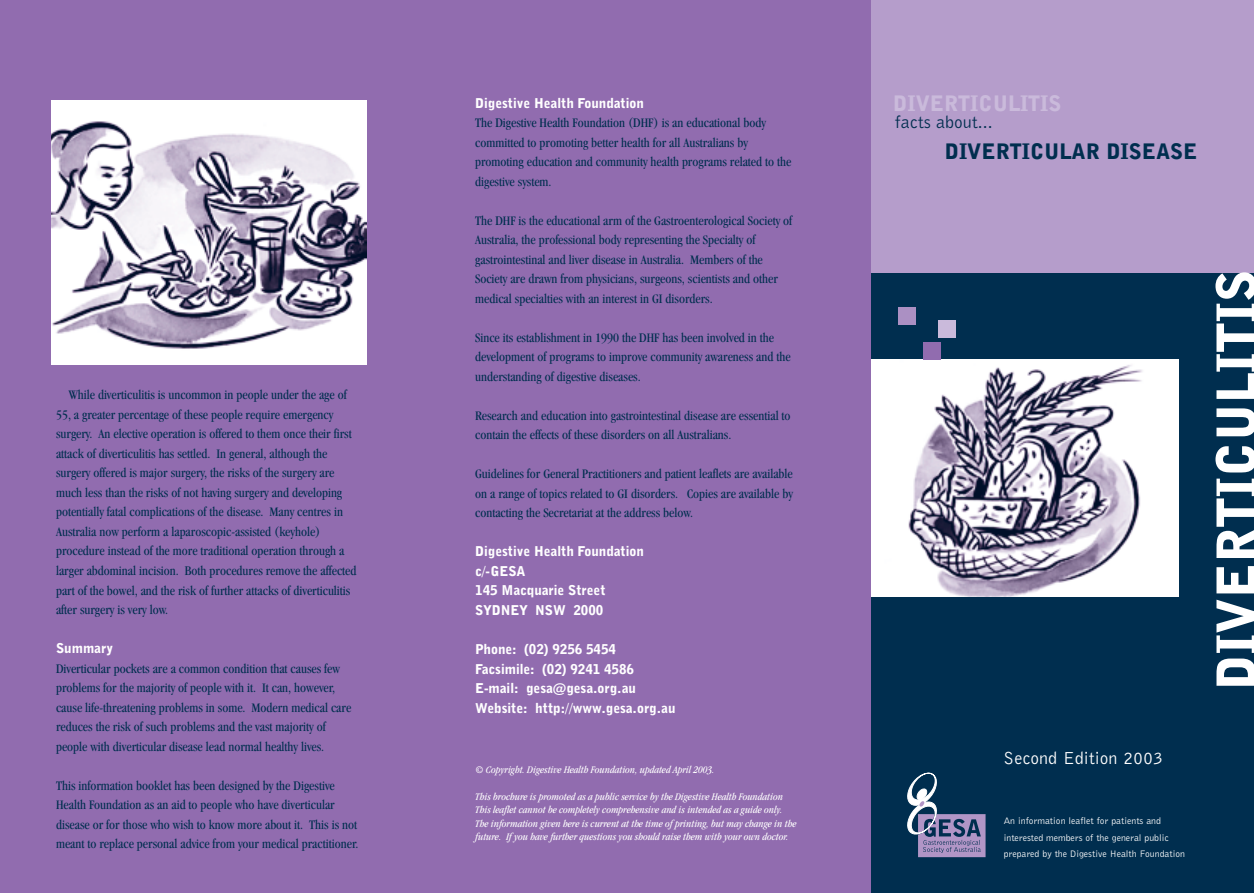
<style>
.page{position:relative;width:1254px;height:893px;background:#fff}
.page>*{position:absolute;margin:0;border:0;box-sizing:border-box;transform-origin:0 0}
.t1{font:53.25px "Bell Gothic Black";color:#fff}
.t2{font:21.3px "Bell Gothic Black";color:#002e4f}
.t3{font:21.3px "Bell Gothic Black";color:#cabadb}
.t4{font:18px "Bell Gothic";color:#fff}
.t5{font:18px "Bell Gothic";color:#002e4f}
.t6{font:condensed 13.5px/19.5px "Garamond";color:#002e4f}
.t7{font:13.5px/19.5px "Bell Gothic Black";color:#fff}
.t8{font:italic condensed 10.5px/13.5px "Garamond";color:#fff}
.t9{font:9.75px/16.5px "Bell Gothic";color:#fff}
</style>
<div class="page">
<div style="left:0;top:0;width:872px;height:892px;background:#916caf"></div>
<div style="left:872px;top:0;width:382px;height:274px;background:#b59dcb"></div>
<div style="left:872px;top:274px;width:382px;height:618px;background:#002e4f"></div>
<svg style="left:907px;top:772px;width:79px;height:85px"></svg>
<div style="left:872px;top:359px;width:307px;height:237px;background:#fff"></div>
<img style="left:908px;top:359px;width:235px;height:237px">
<div style="left:924px;top:342px;width:17px;height:17px;background:#916caf"></div>
<div style="left:939px;top:321px;width:17px;height:17px;background:#cabadb"></div>
<div style="left:898px;top:308px;width:17px;height:17px;background:#ab90c3"></div>
<img style="left:52px;top:100px;width:314px;height:264px">
<p class="t6" style="left:56px;top:386px;width:302px;text-indent:13px">While diverticulitis is uncommon in people under the age of 55, a greater percentage of these people require emergency surgery. An elective operation is offered to them once their first attack of diverticulitis has settled. In general, although the surgery offered is major surgery, the risks of the surgery are much less than the risks of not having surgery and developing potentially fatal complications of the disease. Many centres in Australia now perform a laparoscopic-assisted (keyhole) procedure instead of the more traditional operation through a larger abdominal incision. Both procedures remove the affected part of the bowel, and the risk of further attacks of diverticulitis after surgery is very low.</p>
<p class="t7" style="left:56px;top:639px;width:59px">Summary</p>
<p class="t6" style="left:56px;top:659px;width:297px">Diverticular pockets are a common condition that causes few problems for the majority of people with it. It can, however, cause life-threatening problems in some. Modern medical care reduces the risk of such problems and the vast majority of people with diverticular disease lead normal healthy lives.</p>
<p class="t6" style="left:56px;top:776px;width:304px">This information booklet has been designed by the Digestive Health Foundation as an aid to people who have diverticular disease or for those who wish to know more about it. This is not meant to replace personal advice from your medical practitioner.</p>
<p class="t7" style="left:475px;top:94px;width:170px">Digestive Health Foundation</p>
<p class="t6" style="left:475px;top:114px;width:318px">The Digestive Health Foundation (DHF) is an educational body committed to promoting better health for all Australians by promoting education and community health programs related to the digestive system.</p>
<p class="t6" style="left:475px;top:212px;width:319px">The DHF is the educational arm of the Gastroenterological Society of Australia, the professional body representing the Specialty of gastrointestinal and liver disease in Australia. Members of the Society are drawn from physicians, surgeons, scientists and other medical specialties with an interest in GI disorders.</p>
<p class="t6" style="left:475px;top:329px;width:317px">Since its establishment in 1990 the DHF has been involved in the development of programs to improve community awareness and the understanding of digestive diseases.</p>
<p class="t6" style="left:475px;top:407px;width:317px">Research and education into gastrointestinal disease are essential to contain the effects of these disorders on all Australians.</p>
<p class="t6" style="left:475px;top:465px;width:319px;text-align:justify">Guidelines for General Practitioners and patient leaflets are available on a range of topics related to GI disorders. Copies are available by contacting the Secretariat at the address below.</p>
<p class="t7" style="left:475px;top:543px;width:170px">Digestive Health Foundation c/-GESA<br>145 Macquarie Street<br>SYDNEY NSW 2000</p>
<p class="t7" style="left:475px;top:640px;width:202px">Phone: (02) 9256 5454<br>Facsimile: (02) 9241 4586<br>E-mail: gesa@gesa.org.au<br>Website: http://www.gesa.org.au</p>
<p class="t8" style="left:475px;top:763px;width:241px">© Copyright. Digestive Health Foundation, updated April 2003.</p>
<p class="t8" style="left:475px;top:790px;width:323px">This brochure is promoted as a public service by the Digestive Health Foundation This leaflet cannot be completely comprehensive and is intended as a guide only.<br>The information given here is current at the time of printing, but may change in the future. If you have further questions you should raise them with your own doctor.</p>
<h2 class="t3" style="left:893px;top:95px;width:170px">DIVERTICULITIS</h2>
<h3 class="t5" style="left:895px;top:115px;width:99px">facts about...</h3>
<h2 class="t2" style="left:945px;top:143px;width:254px">DIVERTICULAR DISEASE</h2>
<h3 class="t4" style="left:1004px;top:751px;width:161px">Second Edition 2003</h3>
<p class="t9" style="left:1004px;top:813px;width:183px">An information leaflet for patients and interested members of the general public prepared by the Digestive Health Foundation</p>
<h1 class="t1" style="left:1216px;top:690px;width:422px;rotate:-90deg">DIVERTICULITIS</h1>
</div>
